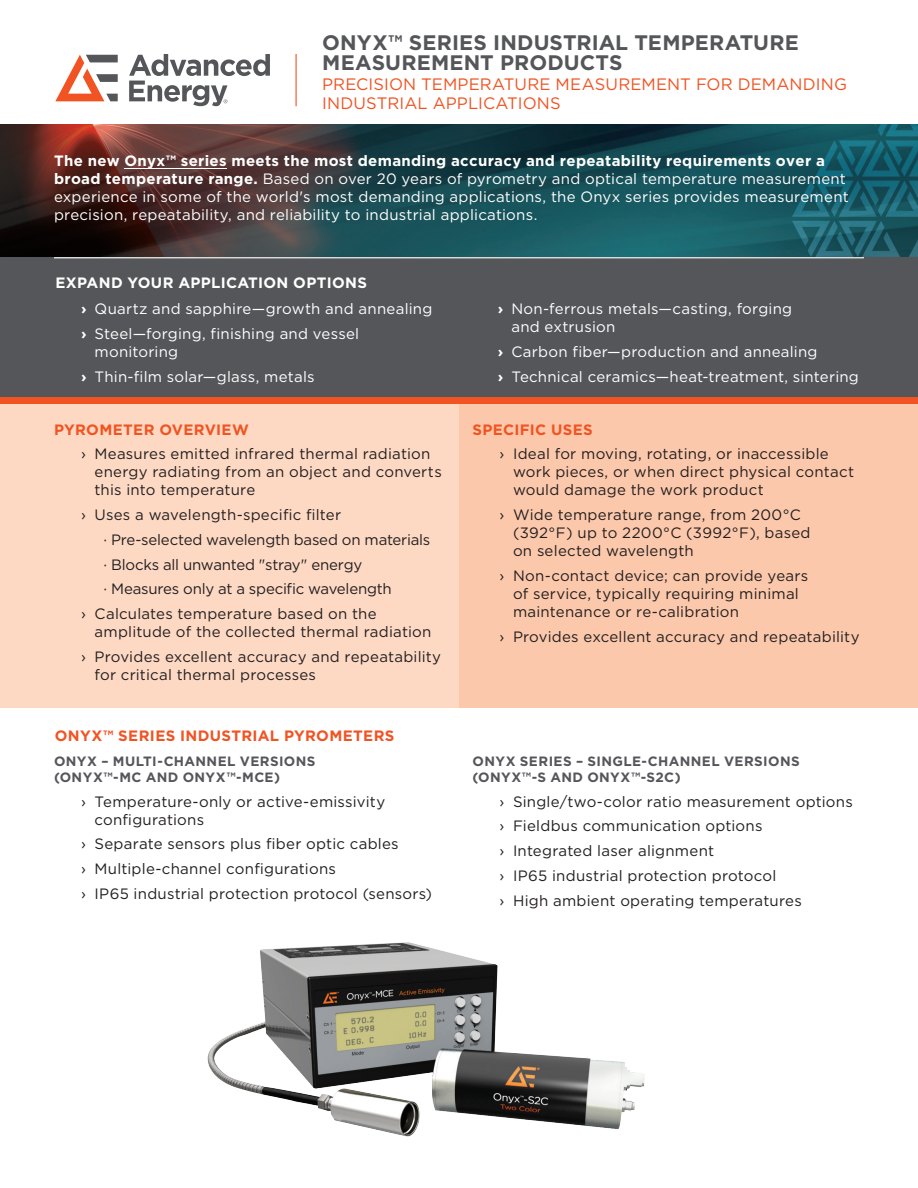
<style>
.page{position:relative;width:918px;height:1188px;background:#fff}
.page>*{position:absolute;margin:0;border:0;box-sizing:border-box;transform-origin:0 0}
.BrochureTitle{font:700 21px/19.5px "Gotham";letter-spacing:.005em;color:#55565a}
.BrochureTitleSub{font:16.5px/18.5px "Gotham";letter-spacing:.005em;color:#f15322}
.Bullet{font:15px/18px "Gotham";letter-spacing:.015em;color:#231f20}
.Intro1{font:15px/18px "Gotham";letter-spacing:.015em;color:#fff}
.bulletWhte{font:15px/18px "Gotham";letter-spacing:.015em;color:#fff}
.BulletSub{font:15px "Gotham";letter-spacing:-.015em;color:#231f20}
.HeadSub{font:700 15px "Gotham";letter-spacing:.025em;color:#f15322}
.HeadSub-2{font:700 15px "Gotham";letter-spacing:.02em;color:#fff}
.HeadSub2{font:700 13.5px/16.2px "Gotham";letter-spacing:.03em;color:#55565a}
.s1{font-weight:700}
</style>
<div class="page">
<img style="left:0;top:124px;width:918px;height:133px">
<svg style="left:55px;top:55px;width:63px;height:46px"></svg>
<svg style="left:129px;top:54px;width:141px;height:52px"></svg>
<hr style="left:296px;top:54px;width:1px;height:52px;background:#f15322">
<div style="left:0;top:257px;width:918px;height:172px;background:#55565a"></div>
<hr style="left:54px;top:257px;width:810px;height:1px;background:#fff">
<div style="left:0;top:402px;width:459px;height:306px;background:#fdd9c4"></div>
<div style="left:459px;top:402px;width:459px;height:306px;background:#fcc8ab"></div>
<div style="left:0;top:397px;width:918px;height:7px;background:#f15322"></div>
<img style="left:207px;top:942px;width:438px;height:195px">
<hr style="left:125px;top:168px;width:102px;height:1px;background:#fff">
<p class="BrochureTitle" style="left:322px;top:33px;width:478px">ONYX™ SERIES INDUSTRIAL TEMPERATURE<br>MEASUREMENT PRODUCTS</p>
<p class="BrochureTitleSub" style="left:322px;top:75px;width:526px">PRECISION TEMPERATURE MEASUREMENT FOR DEMANDING<br>INDUSTRIAL APPLICATIONS</p>
<p class="Intro1" style="left:54px;top:151px;width:796px"><span class="s1">The new Onyx™ series meets the most demanding accuracy and repeatability requirements over a broad temperature range.</span> Based on over 20 years of pyrometry and optical temperature measurement experience in some of the world's most demanding applications, the Onyx series provides measurement precision, repeatability, and reliability to industrial applications.</p>
<p class="HeadSub-2" style="left:55px;top:273px;width:313px">EXPAND YOUR APPLICATION OPTIONS</p>
<p class="bulletWhte" style="left:81px;top:299px;width:353px"><span class="s1">›</span> Quartz and sapphire—growth and annealing</p>
<p class="bulletWhte" style="left:94px;top:324px;width:266px;text-indent:-14px"><span class="s1">›</span> Steel—forging, finishing and vessel monitoring</p>
<p class="bulletWhte" style="left:81px;top:367px;width:235px"><span class="s1">›</span> Thin-film solar—glass, metals</p>
<p class="HeadSub" style="left:54px;top:419px;width:196px">PYROMETER OVERVIEW</p>
<p class="Bullet" style="left:94px;top:445px;width:349px;text-indent:-14px">› Measures emitted infrared thermal radiation energy radiating from an object and converts this into temperature</p>
<p class="Bullet" style="left:81px;top:505px;width:262px">› Uses a wavelength-specific filter</p>
<p class="BulletSub" style="left:104px;top:530px;width:328px">· Pre-selected wavelength based on materials</p>
<p class="BulletSub" style="left:104px;top:555px;width:260px">· Blocks all unwanted "stray" energy</p>
<p class="BulletSub" style="left:104px;top:579px;width:290px">· Measures only at a specific wavelength</p>
<p class="Bullet" style="left:94px;top:604px;width:338px;text-indent:-14px">› Calculates temperature based on the amplitude of the collected thermal radiation</p>
<p class="Bullet" style="left:94px;top:647px;width:348px;text-indent:-14px">› Provides excellent accuracy and repeatability for critical thermal processes</p>
<p class="HeadSub" style="left:55px;top:726px;width:341px">ONYX™ SERIES INDUSTRIAL PYROMETERS</p>
<p class="HeadSub2" style="left:54px;top:753px;width:263px">ONYX – MULTI-CHANNEL VERSIONS (ONYX™-MC AND ONYX™-MCE)</p>
<p class="Bullet" style="left:94px;top:792px;width:292px;text-indent:-14px">› Temperature-only or active-emissivity configurations</p>
<p class="Bullet" style="left:81px;top:835px;width:319px">› Separate sensors plus fiber optic cables</p>
<p class="Bullet" style="left:81px;top:859px;width:256px">› Multiple-channel configurations</p>
<p class="Bullet" style="left:81px;top:884px;width:352px">› IP65 industrial protection protocol (sensors)</p>
<p class="bulletWhte" style="left:511px;top:299px;width:282px;text-indent:-14px"><span class="s1">›</span> Non-ferrous metals—casting, forging and extrusion</p>
<p class="bulletWhte" style="left:498px;top:342px;width:321px"><span class="s1">›</span> Carbon fiber—production and annealing</p>
<p class="bulletWhte" style="left:498px;top:367px;width:363px"><span class="s1">›</span> Technical ceramics—heat-treatment, sintering</p>
<p class="HeadSub" style="left:472px;top:419px;width:122px">SPECIFIC USES</p>
<p class="Bullet" style="left:513px;top:445px;width:343px;text-indent:-14px">› Ideal for moving, rotating, or inaccessible work pieces, or when direct physical contact would damage the work product</p>
<p class="Bullet" style="left:513px;top:505px;width:299px;text-indent:-14px">› Wide temperature range, from 200°C (392°F) up to 2200°C (3992°F), based on selected wavelength</p>
<p class="Bullet" style="left:513px;top:566px;width:297px;text-indent:-14px">› Non-contact device; can provide years of service, typically requiring minimal maintenance or re-calibration</p>
<p class="Bullet" style="left:500px;top:627px;width:362px">› Provides excellent accuracy and repeatability</p>
<p class="HeadSub2" style="left:472px;top:753px;width:329px">ONYX SERIES – SINGLE-CHANNEL VERSIONS (ONYX™-S AND ONYX™-S2C)</p>
<p class="Bullet" style="left:500px;top:792px;width:355px">› Single/two-color ratio measurement options</p>
<p class="Bullet" style="left:500px;top:817px;width:265px">› Fieldbus communication options</p>
<p class="Bullet" style="left:500px;top:841px;width:216px">› Integrated laser alignment</p>
<p class="Bullet" style="left:500px;top:866px;width:278px">› IP65 industrial protection protocol</p>
<p class="Bullet" style="left:500px;top:891px;width:304px">› High ambient operating temperatures</p>
</div>
